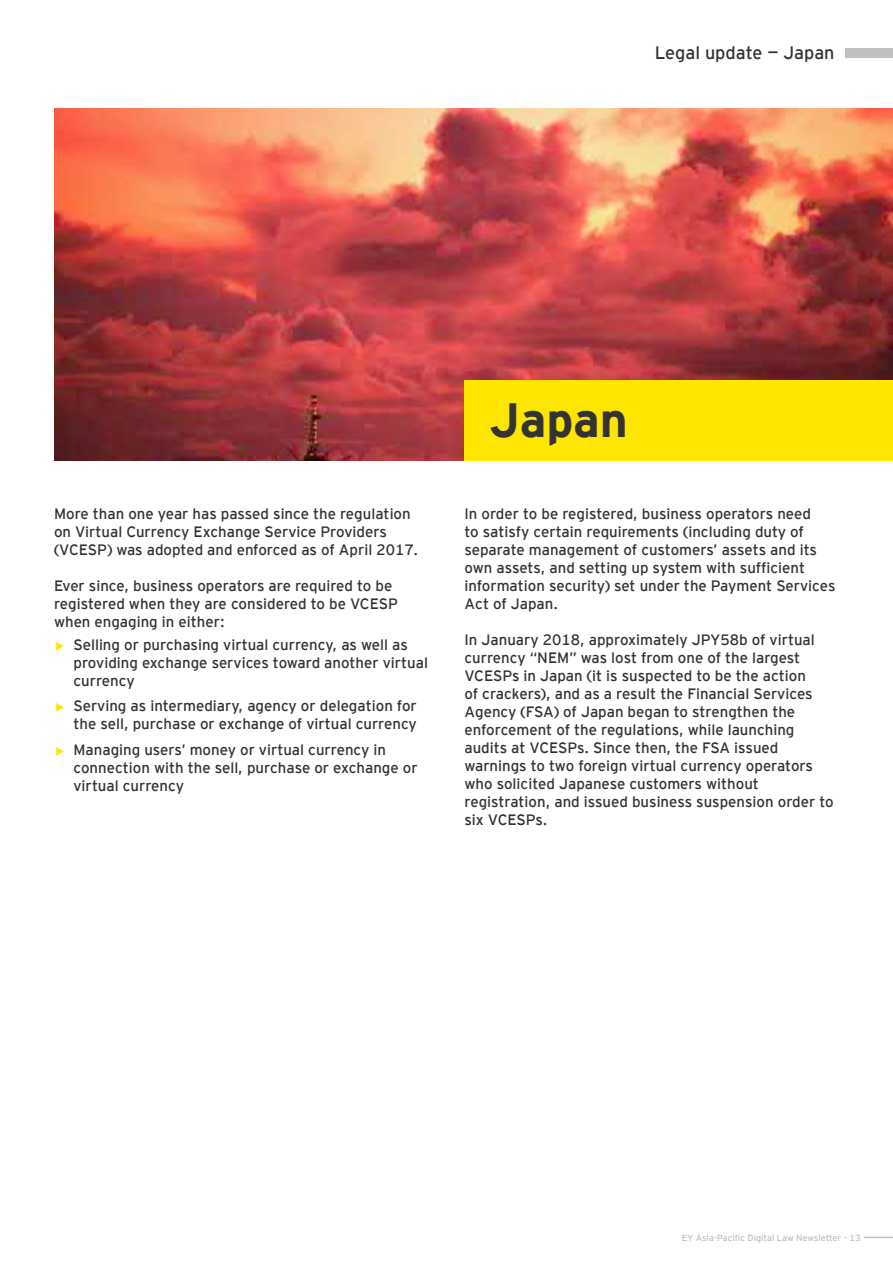
<style>
.page{position:relative;width:893px;height:1263px;background:#fff}
.page>*{position:absolute;margin:0;border:0;box-sizing:border-box;transform-origin:0 0}
.t1{font:700 48px "EY Interstate";letter-spacing:-.005em;color:#333}
.t2{font:18px "EY Interstate";color:#333}
.Legal_Update_text{font:15px/18px "EY Interstate";color:#333}
.t3{font:9px "EY Interstate";color:#c0c0c0}
</style>
<div class="page">
<svg style="left:864px;top:1237px;width:29px;height:1px"></svg>
<div style="left:846px;top:49px;width:47px;height:9px;background:#c0c0c0"></div>
<img style="left:54px;top:108px;width:839px;height:353px">
<div style="left:464px;top:380px;width:429px;height:81px;background:#ffe600"></div>
<p class="t2" style="left:655px;top:40px;width:181px">Legal update — Japan</p>
<p class="Legal_Update_text" style="left:54px;top:504px;width:366px">More than one year has passed since the regulation on Virtual Currency Exchange Service Providers (VCESP) was adopted and enforced as of April 2017.</p>
<p class="Legal_Update_text" style="left:54px;top:576px;width:345px">Ever since, business operators are required to be registered when they are considered to be VCESP when engaging in either:</p>
<p class="Legal_Update_text" style="left:74px;top:634px;width:356px">Selling or purchasing virtual currency, as well as providing exchange services toward another virtual currency</p>
<p class="Legal_Update_text" style="left:74px;top:696px;width:345px">Serving as intermediary, agency or delegation for the sell, purchase or exchange of virtual currency</p>
<p class="Legal_Update_text" style="left:74px;top:739px;width:346px">Managing users’ money or virtual currency in connection with the sell, purchase or exchange or virtual currency</p>
<p class="t1" style="left:489px;top:386px;width:140px">Japan</p>
<p class="Legal_Update_text" style="left:464px;top:504px;width:373px">In order to be registered, business operators need<br>to satisfy certain requirements (including duty of separate management of customers’ assets and its own assets, and setting up system with sufficient information security) set under the Payment Services Act of Japan.</p>
<p class="Legal_Update_text" style="left:464px;top:630px;width:371px">In January 2018, approximately JPY58b of virtual currency “NEM” was lost from one of the largest VCESPs in Japan (it is suspected to be the action<br>of crackers), and as a result the Financial Services Agency (FSA) of Japan began to strengthen the enforcement of the regulations, while launching audits at VCESPs. Since then, the FSA issued warnings to two foreign virtual currency operators who solicited Japanese customers without registration, and issued business suspension order to six VCESPs.</p>
<p class="t3" style="left:682px;top:1231px;width:180px">EY Asia-Pacific Digital Law Newsletter - 13</p>
</div>
